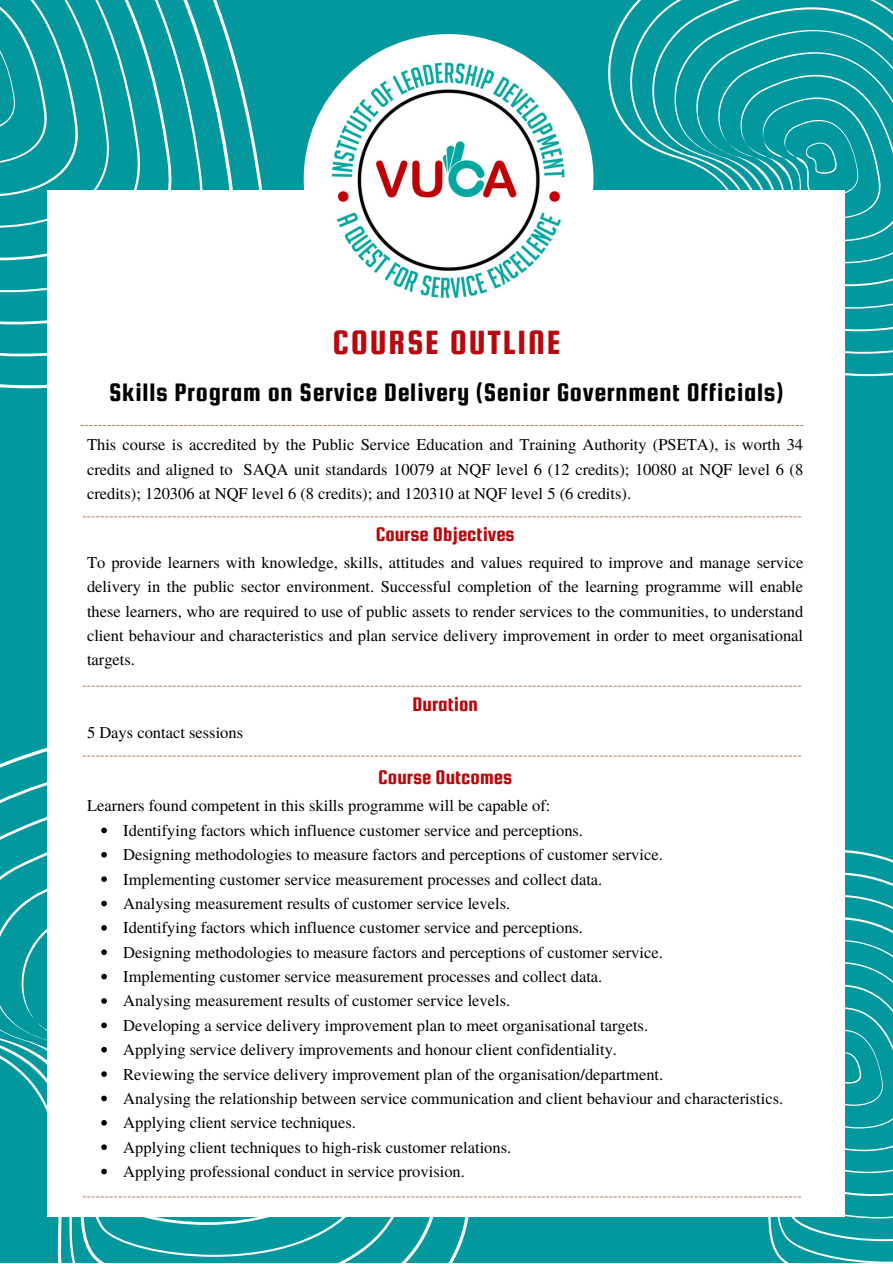
<style>
.page{position:relative;width:893px;height:1264px;background:#fff}
.page>*{position:absolute;margin:0;border:0;box-sizing:border-box;transform-origin:0 0}
.t1{font:36px "Squada One";letter-spacing:.05em;color:#b7090d}
.t2{font:27px "Squada One";letter-spacing:.025em;color:#000}
.t3{font:21px "Squada One";color:#b7090d}
.t4{font:16.5px/24.3px "Te X Gyre Termes";color:#000;text-align:justify}
</style>
<div class="page">
<div style="left:0;top:0;width:892px;height:1262px;background:#03989e"></div>
<svg style="left:0;top:828px;width:380px;height:428px"></svg>
<svg style="left:0;top:860px;width:348px;height:364px"></svg>
<svg style="left:19px;top:892px;width:29px;height:300px"></svg>
<svg style="left:608px;top:15px;width:284px;height:361px"></svg>
<svg style="left:626px;top:0;width:266px;height:354px"></svg>
<svg style="left:649px;top:0;width:243px;height:331px"></svg>
<svg style="left:671px;top:7px;width:221px;height:301px"></svg>
<svg style="left:694px;top:30px;width:198px;height:256px"></svg>
<svg style="left:716px;top:52px;width:176px;height:211px"></svg>
<svg style="left:0;top:68px;width:263px;height:320px"></svg>
<svg style="left:0;top:0;width:238px;height:356px"></svg>
<svg style="left:0;top:0;width:206px;height:324px"></svg>
<svg style="left:0;top:0;width:175px;height:292px"></svg>
<svg style="left:0;top:0;width:143px;height:260px"></svg>
<svg style="left:771px;top:872px;width:121px;height:390px"></svg>
<svg style="left:768px;top:894px;width:124px;height:347px"></svg>
<svg style="left:768px;top:917px;width:124px;height:301px"></svg>
<div style="left:48px;top:190px;width:797px;height:1027px;background:#fff"></div>
<img style="left:304px;top:34px;width:289px;height:290px;border-radius:50%">
<svg style="left:80px;top:425px;width:723px;height:1px"></svg>
<svg style="left:101px;top:827px;width:6px;height:6px"></svg>
<svg style="left:101px;top:852px;width:6px;height:5px"></svg>
<svg style="left:101px;top:876px;width:6px;height:6px"></svg>
<svg style="left:101px;top:900px;width:6px;height:6px"></svg>
<svg style="left:101px;top:925px;width:6px;height:5px"></svg>
<svg style="left:82px;top:516px;width:719px;height:1px"></svg>
<svg style="left:82px;top:685px;width:719px;height:1px"></svg>
<svg style="left:82px;top:755px;width:719px;height:1px"></svg>
<svg style="left:82px;top:939px;width:810px;height:258px"></svg>
<h1 class="t1" style="left:332px;top:323px;width:229px">COURSE OUTLINE</h1>
<h2 class="t2" style="left:109px;top:378px;width:675px">Skills Program on Service Delivery (Senior Government Officials)</h2>
<p class="t4" style="left:87px;top:432px;width:717px">This course is accredited by the Public Service Education and Training Authority (PSETA), is worth 34 credits and aligned to SAQA unit standards 10079 at NQF level 6 (12 credits); 10080 at NQF level 6 (8 credits); 120306 at NQF level 6 (8 credits); and 120310 at NQF level 5 (6 credits).</p>
<p class="t3" style="left:375px;top:522px;width:140px">Course Objectives</p>
<p class="t4" style="left:87px;top:549px;width:717px">To provide learners with knowledge, skills, attitudes and values required to improve and manage service delivery in the public sector environment. Successful completion of the learning programme will enable these learners, who are required to use of public assets to render services to the communities, to understand client behaviour and characteristics and plan service delivery improvement in order to meet organisational targets.</p>
<p class="t3" style="left:412px;top:693px;width:67px">Duration</p>
<p class="t4" style="left:87px;top:719px;width:158px">5 Days contact sessions</p>
<p class="t3" style="left:378px;top:766px;width:135px">Course Outcomes</p>
<p class="t4" style="left:87px;top:793px;width:465px">Learners found competent in this skills programme will be capable of:</p>
<p class="t4" style="left:123px;top:817px;width:661px;text-align:left">Identifying factors which influence customer service and perceptions.<br>Designing methodologies to measure factors and perceptions of customer service.<br>Implementing customer service measurement processes and collect data.<br>Analysing measurement results of customer service levels.<br>Identifying factors which influence customer service and perceptions.<br>Designing methodologies to measure factors and perceptions of customer service.<br>Implementing customer service measurement processes and collect data.<br>Analysing measurement results of customer service levels.<br>Developing a service delivery improvement plan to meet organisational targets.<br>Applying service delivery improvements and honour client confidentiality.<br>Reviewing the service delivery improvement plan of the organisation/department.<br>Analysing the relationship between service communication and client behaviour and characteristics.<br>Applying client service techniques.<br>Applying client techniques to high-risk customer relations.<br>Applying professional conduct in service provision.</p>
</div>
